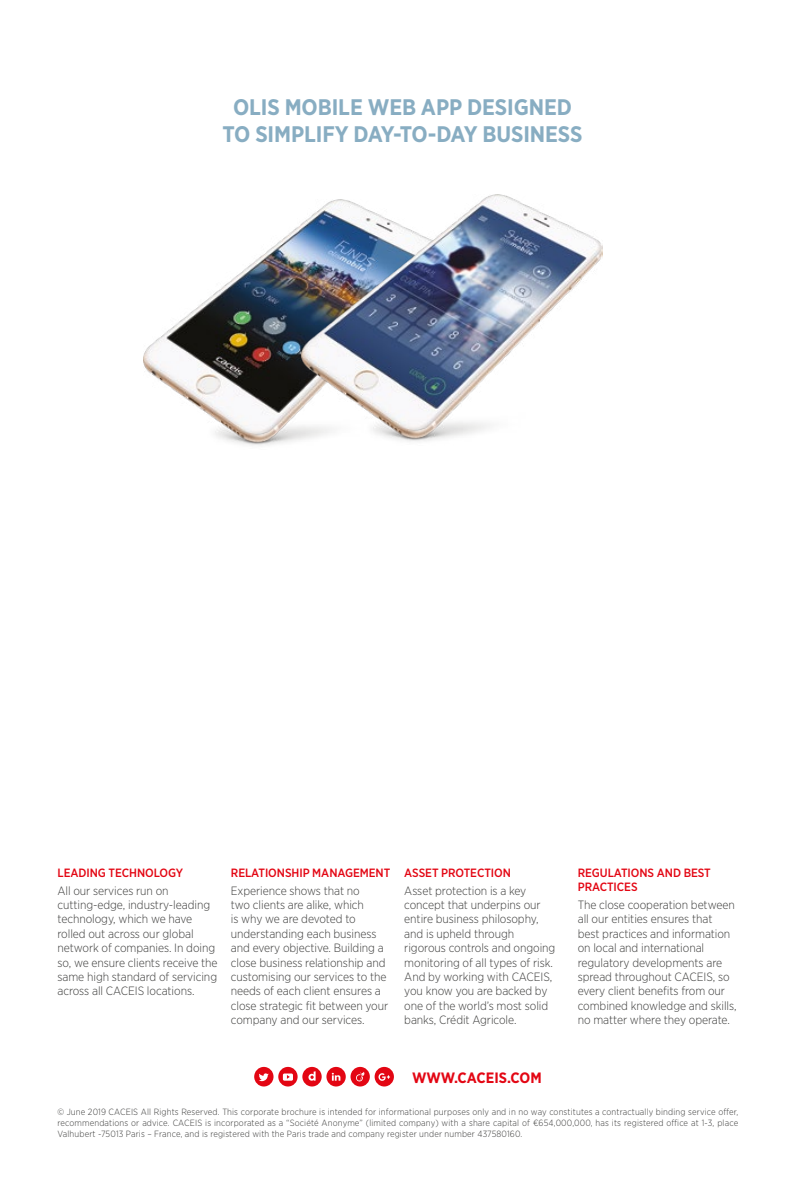
<style>
.page{position:relative;width:796px;height:1178px;background:#fff}
.page>*{position:absolute;margin:0;border:0;box-sizing:border-box;transform-origin:0 0}
.t1{font:700 22.5px/27px "Gotham Narrow";letter-spacing:-.005em;color:#88adc2;text-align:center}
.t2{font:700 15px "Gotham Narrow";color:#e30613}
.t3{font:300 12px/14.4px "Gotham Narrow";letter-spacing:-.005em;color:#3c3c3b}
.t4{font:500 12px/14.4px "Gotham Narrow";letter-spacing:-.005em;color:#e30613}
.t5{font:300 9px/10.8px "Gotham Narrow";letter-spacing:.015em;color:#3c3c3b;text-align:justify}
</style>
<div class="page">
<div style="left:326px;top:1067px;width:19px;height:19px;background:#e30613;border-radius:50%"></div>
<div style="left:350px;top:1067px;width:19px;height:19px;background:#e30613;border-radius:50%"></div>
<div style="left:278px;top:1067px;width:19px;height:19px;background:#e30613;border-radius:50%"></div>
<div style="left:302px;top:1067px;width:19px;height:19px;background:#e30613;border-radius:50%"></div>
<div style="left:374px;top:1067px;width:19px;height:19px;background:#e30613;border-radius:50%"></div>
<div style="left:254px;top:1067px;width:19px;height:19px;background:#e30613;border-radius:50%"></div>
<svg style="left:308px;top:1071px;width:7px;height:10px"></svg>
<svg style="left:378px;top:1073px;width:12px;height:8px"></svg>
<svg style="left:356px;top:1072px;width:8px;height:9px"></svg>
<svg style="left:331px;top:1073px;width:9px;height:8px"></svg>
<svg style="left:259px;top:1073px;width:9px;height:8px"></svg>
<svg style="left:283px;top:1073px;width:10px;height:8px"></svg>
<img style="left:143px;top:224px;width:158px;height:222px">
<img style="left:301px;top:195px;width:301px;height:247px">
<h1 class="t1" style="left:222px;top:94px;width:361px">OLIS MOBILE WEB APP DESIGNED<br>TO SIMPLIFY DAY-TO-DAY BUSINESS</h1>
<p class="t4" style="left:57px;top:865px;width:127px">LEADING TECHNOLOGY</p>
<p class="t3" style="left:57px;top:883px;width:162px">All our services run on cutting-edge, industry-leading technology, which we have rolled out across our global network of companies. In doing so, we ensure clients receive the same high standard of servicing across all CACEIS locations.</p>
<p class="t4" style="left:231px;top:865px;width:161px">RELATIONSHIP MANAGEMENT</p>
<p class="t3" style="left:231px;top:883px;width:159px">Experience shows that no<br>two clients are alike, which<br>is why we are devoted to understanding each business and every objective. Building a close business relationship and customising our services to the needs of each client ensures a close strategic fit between your company and our services.</p>
<p class="t4" style="left:404px;top:865px;width:108px">ASSET PROTECTION</p>
<p class="t3" style="left:404px;top:883px;width:152px">Asset protection is a key concept that underpins our entire business philosophy, and is upheld through rigorous controls and ongoing monitoring of all types of risk.<br>And by working with CACEIS, you know you are backed by one of the world’s most solid banks, Crédit Agricole.</p>
<p class="t2" style="left:412px;top:1068px;width:131px">WWW.CACEIS.COM</p>
<p class="t4" style="left:577px;top:865px;width:134px">REGULATIONS AND BEST<br>PRACTICES</p>
<p class="t3" style="left:577px;top:897px;width:160px">The close cooperation between all our entities ensures that best practices and information on local and international regulatory developments are spread throughout CACEIS, so every client benefits from our combined knowledge and skills, no matter where they operate.</p>
<p class="t5" style="left:57px;top:1106px;width:682px">© June 2019 CACEIS All Rights Reserved. This corporate brochure is intended for informational purposes only and in no way constitutes a contractually binding service offer, recommendations or advice. CACEIS is incorporated as a “Société Anonyme” (limited company) with a share capital of €654,000,000, has its registered office at 1-3, place Valhubert -75013 Paris – France, and is registered with the Paris trade and company register under number 437580160.</p>
</div>
